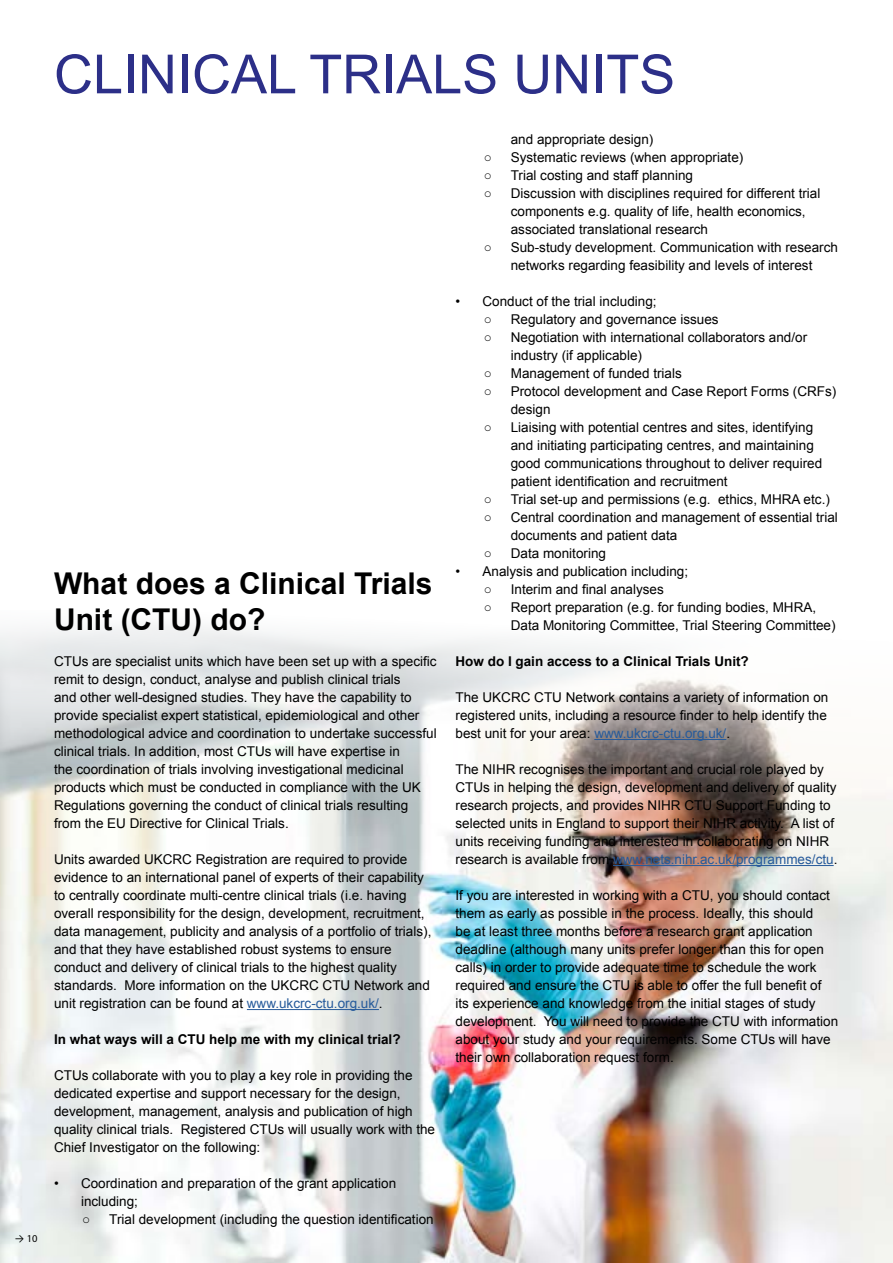
<style>
.page{position:relative;width:893px;height:1263px;background:#fff}
.page>*{position:absolute;margin:0;border:0;box-sizing:border-box;transform-origin:0 0}
.t1{font:54px "Arial";color:#2c2f88}
.t2{font:700 30px/36px "Arial";color:#000}
.t3{font:13.5px/18px "Arial";color:#000}
.t4{font:700 13.5px "Arial";color:#000}
.t5{font:10.5px "Myriad Pro";color:#000}
.s1{font-family:"Calibri"}
.s2{color:#275b9b}
</style>
<div class="page">
<img style="left:0;top:976px;width:893px;height:287px">
<svg style="left:0;top:624px;width:893px;height:352px"></svg>
<hr style="left:247px;top:1009px;width:132px;height:1px;background:#275b9b">
<hr style="left:594px;top:739px;width:132px;height:1px;background:#275b9b">
<hr style="left:613px;top:865px;width:221px;height:1px;background:#275b9b">
<p class="t5" style="left:15px;top:1232px;width:24px"><span class="s1">→</span> 10</p>
<h1 class="t1" style="left:54px;top:39px;width:623px">CLINICAL TRIALS UNITS</h1>
<h2 class="t2" style="left:54px;top:566px;width:380px">What does a Clinical Trials<br>Unit (CTU) do?</h2>
<p class="t3" style="left:54px;top:652px;width:384px">CTUs are specialist units which have been set up with a specific remit to design, conduct, analyse and publish clinical trials<br>and other well-designed studies. They have the capability to provide specialist expert statistical, epidemiological and other methodological advice and coordination to undertake successful clinical trials. In addition, most CTUs will have expertise in<br>the coordination of trials involving investigational medicinal products which must be conducted in compliance with the UK Regulations governing the conduct of clinical trials resulting from the EU Directive for Clinical Trials.</p>
<p class="t3" style="left:54px;top:850px;width:379px">Units awarded UKCRC Registration are required to provide evidence to an international panel of experts of their capability to centrally coordinate multi-centre clinical trials (i.e. having overall responsibility for the design, development, recruitment, data management, publicity and analysis of a portfolio of trials), and that they have established robust systems to ensure conduct and delivery of clinical trials to the highest quality standards. More information on the UKCRC CTU Network and unit registration can be found at <span class="s2">www.ukcrc-ctu.org.uk/</span>.</p>
<p class="t4" style="left:54px;top:1030px;width:348px">In what ways will a CTU help me with my clinical trial?</p>
<p class="t3" style="left:54px;top:1066px;width:383px">CTUs collaborate with you to play a key role in providing the dedicated expertise and support necessary for the design, development, management, analysis and publication of high quality clinical trials. Registered CTUs will usually work with the Chief Investigator on the following:</p>
<p class="t3" style="left:81px;top:1174px;width:317px;text-indent:-27px">• Coordination and preparation of the grant application including;</p>
<p class="t3" style="left:82px;top:1210px;width:353px">○ Trial development (including the question identification</p>
<p class="t3" style="left:511px;top:130px;width:144px">and appropriate design)</p>
<p class="t3" style="left:484px;top:148px;width:261px">○ Systematic reviews (when appropriate)</p>
<p class="t3" style="left:484px;top:166px;width:211px">○ Trial costing and staff planning</p>
<p class="t3" style="left:511px;top:184px;width:311px;text-indent:-27px">○ Discussion with disciplines required for different trial components e.g. quality of life, health economics, associated translational research</p>
<p class="t3" style="left:484px;top:238px;width:356px;text-align:center">○ Sub-study development. Communication with research networks regarding feasibility and levels of interest</p>
<p class="t3" style="left:455px;top:292px;width:203px">• Conduct of the trial including;</p>
<p class="t3" style="left:484px;top:310px;width:236px">○ Regulatory and governance issues</p>
<p class="t3" style="left:511px;top:328px;width:298px;text-indent:-27px">○ Negotiation with international collaborators and/or industry (if applicable)</p>
<p class="t3" style="left:484px;top:364px;width:200px">○ Management of funded trials</p>
<p class="t3" style="left:511px;top:382px;width:327px;text-indent:-27px">○ Protocol development and Case Report Forms (CRFs) design</p>
<p class="t3" style="left:511px;top:418px;width:313px;text-indent:-27px">○ Liaising with potential centres and sites, identifying and initiating participating centres, and maintaining good communications throughout to deliver required patient identification and recruitment</p>
<p class="t3" style="left:484px;top:490px;width:348px">○ Trial set-up and permissions (e.g. ethics, MHRA etc.)</p>
<p class="t3" style="left:511px;top:508px;width:329px;text-indent:-27px">○ Central coordination and management of essential trial documents and patient data</p>
<p class="t3" style="left:484px;top:544px;width:124px">○ Data monitoring</p>
<p class="t3" style="left:455px;top:562px;width:234px">• Analysis and publication including;</p>
<p class="t3" style="left:484px;top:580px;width:182px">○ Interim and final analyses</p>
<p class="t3" style="left:511px;top:598px;width:326px;text-indent:-27px">○ Report preparation (e.g. for funding bodies, MHRA,<br>Data Monitoring Committee, Trial Steering Committee)</p>
<p class="t4" style="left:455px;top:652px;width:295px">How do I gain access to a Clinical Trials Unit?</p>
<p class="t3" style="left:455px;top:688px;width:374px;text-align:justify">The UKCRC CTU Network contains a variety of information on registered units, including a resource finder to help identify the best unit for your area: <span class="s2">www.ukcrc-ctu.org.uk/</span>.</p>
<p class="t3" style="left:455px;top:760px;width:383px">The NIHR recognises the important and crucial role played by CTUs in helping the design, development and delivery of quality research projects, and provides NIHR CTU Support Funding to selected units in England to support their NIHR activity. A list of units receiving funding and interested in collaborating on NIHR research is available from <span class="s2">www.nets.nihr.ac.uk/programmes/ctu</span>.</p>
<p class="t3" style="left:455px;top:886px;width:384px">If you are interested in working with a CTU, you should contact them as early as possible in the process. Ideally, this should<br>be at least three months before a research grant application deadline (although many units prefer longer than this for open calls) in order to provide adequate time to schedule the work required and ensure the CTU is able to offer the full benefit of its experience and knowledge from the initial stages of study development. You will need to provide the CTU with information about your study and your requirements. Some CTUs will have their own collaboration request form.</p>
</div>
